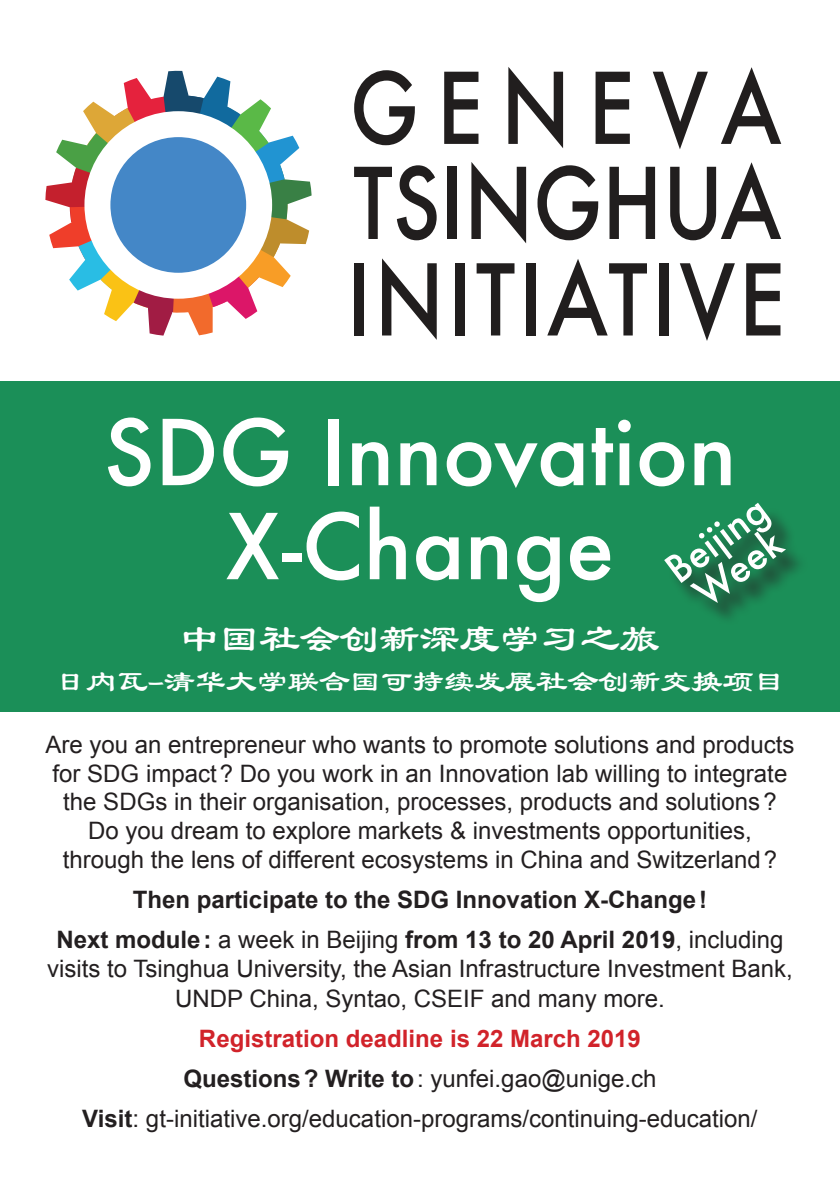
<style>
.page{position:relative;width:840px;height:1191px;background:#fff}
.page>*{position:absolute;margin:0;border:0;box-sizing:border-box;transform-origin:0 0}
.t1{font:500 95.8px/95.8px "Futura";letter-spacing:.045em;color:#211e1e;text-align:justify;scale:.86 1}
.t2{font:500 88px "Futura";color:#fff}
.t3{font:40px "ST Baoli SC";color:#fff}
.t4{font:500 38px/36px "Futura";color:#fff}
.t5{font:31px "ST Baoli SC";color:#fff}
.t6{font:24px/28.8px "Arial";color:#231f20;text-align:center}
.t7{font:700 24px/40px "Arial";color:#d1232a;text-align:center}
.t8{font:700 24px "Arial";color:#231f20}
.s1{font-weight:700}
.s2{color:#231f20}
.s3{font-weight:400;color:#231f20}
</style>
<div class="page">
<div style="left:0;top:381px;width:839px;height:330px;background:#1b8f58"></div>
<div style="left:668px;top:507px;width:141px;height:119px;background:#231f20;opacity:.75"></div>
<svg style="left:45px;top:71px;width:266px;height:265px"></svg>
<div style="left:84px;top:111px;width:188px;height:188px;background:#fff;border-radius:50%"></div>
<div style="left:110px;top:137px;width:136px;height:136px;background:#4487c7;border-radius:50%"></div>
<p class="t1" style="left:346px;top:59px;width:511px">GENEVA TSINGHUA INITIATIVE</p>
<p class="t2" style="left:103px;top:392px;width:634px">SDG Innovation</p>
<p class="t2" style="left:225px;top:486px;width:390px">X-Change</p>
<p class="t3" style="left:180px;top:614px;width:481px">中国社会创新深度学习之旅</p>
<p class="t5" style="left:55px;top:663px;width:730px">日内瓦-清华大学联合国可持续发展社会创新交换项目</p>
<p class="t4" style="left:658px;top:559px;width:117px;rotate:-37deg">Beijing<br>Week</p>
<p class="t6" style="left:45px;top:730px;width:750px">Are you an entrepreneur who wants to promote solutions and products for SDG impact? Do you work in an Innovation lab willing to integrate the SDGs in their organisation, processes, products and solutions?</p>
<p class="t6" style="left:63px;top:816px;width:715px">Do you dream to explore markets &amp; investments opportunities, through the lens of different ecosystems in China and Switzerland?</p>
<p class="t8" style="left:133px;top:884px;width:575px">Then participate to the SDG Innovation X-Change!</p>
<p class="t6" style="left:47px;top:925px;width:746px;line-height:29.4px"><span class="s1">Next module:</span> a week in Beijing <span class="s1">from 13 to 20 April 2019</span>, including visits to Tsinghua University, the Asian Infrastructure Investment Bank,<br>UNDP China, Syntao, CSEIF and many more.</p>
<p class="t7" style="left:183px;top:1019px;width:474px">Registration deadline is 22 March 2019<br><span class="s2">Questions? Write to</span><span class="s3">: yunfei.gao@unige.ch</span></p>
<p class="t6" style="left:82px;top:1104px;width:676px"><span class="s1">Visit</span>: gt-initiative.org/education-programs/continuing-education/</p>
</div>
